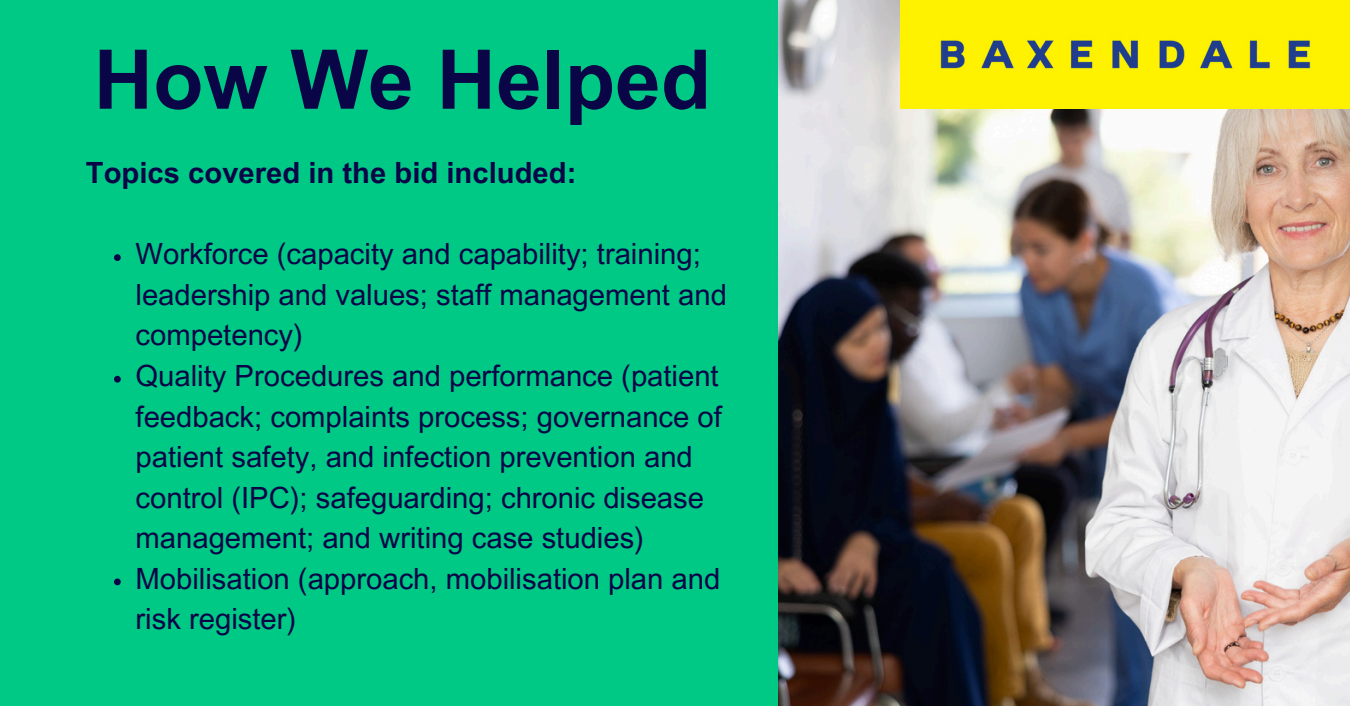
<style>
.page{position:relative;width:1350px;height:706px;background:#fff}
.page>*{position:absolute;margin:0;border:0;box-sizing:border-box;transform-origin:0 0}
.t1{font:700 82.35px "Arial MT Pro";color:#0a0547}
.t2{font:29.25px/40.5px "Arial MT Pro";color:#0a0547}
.t3{font:700 29.25px "Arial MT Pro";color:#0a0547}
</style>
<div class="page">
<img style="left:779px;top:0;width:571px;height:705px">
<img style="left:900px;top:0;width:450px;height:108px">
<div style="left:0;top:0;width:778px;height:705px;background:#00c985"></div>
<svg style="left:114px;top:254px;width:7px;height:7px"></svg>
<svg style="left:114px;top:376px;width:7px;height:6px"></svg>
<svg style="left:114px;top:578px;width:7px;height:7px"></svg>
<p class="t1" style="left:94px;top:49px;width:619px">How We Helped</p>
<p class="t3" style="left:86px;top:162px;width:492px">Topics covered in the bid included:</p>
<p class="t2" style="left:136px;top:237px;width:593px">Workforce (capacity and capability; training; leadership and values; staff management and competency)</p>
<p class="t2" style="left:136px;top:359px;width:588px">Quality Procedures and performance (patient feedback; complaints process; governance of patient safety, and infection prevention and control (IPC); safeguarding; chronic disease management; and writing case studies)</p>
<p class="t2" style="left:136px;top:561px;width:586px">Mobilisation (approach, mobilisation plan and risk register)</p>
</div>
